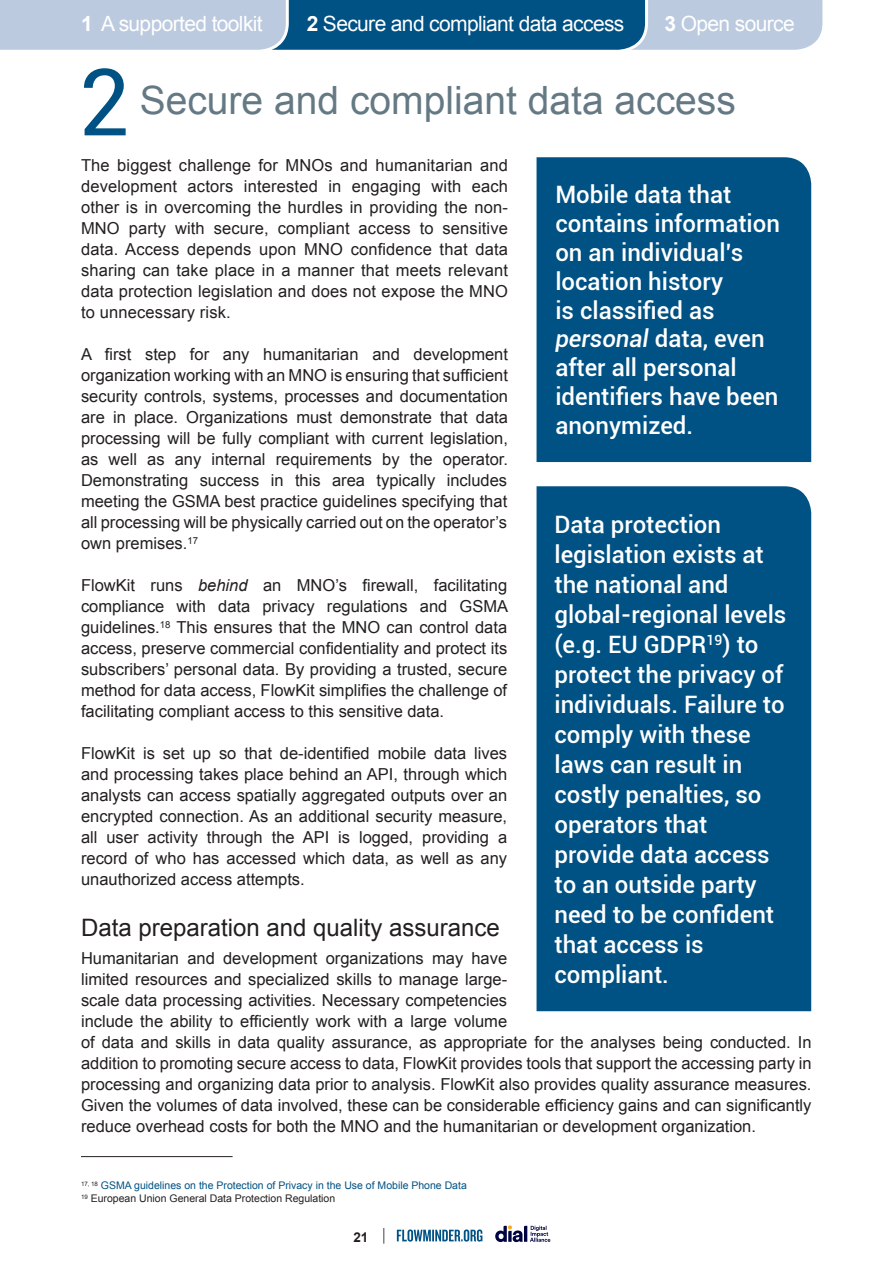
<style>
.page{position:relative;width:893px;height:1263px;background:#fff}
.page>*{position:absolute;margin:0;border:0;box-sizing:border-box;transform-origin:0 0}
.t1{font:93px "Roboto";color:#005284}
.t2{font:39px "Arial";color:#657984}
.t3{font:500 24px/30px "Roboto";color:#fff}
.t4{font:24px "Arial";color:#231f20}
.t5{font:21px "Arial";letter-spacing:-.03em;color:#fff}
.t6{font:16.5px/21px "Arial";color:#231f20;text-align:justify}
.t7{font:700 13.5px "Arial";color:#231f20}
.t8{font:10.5px/12.6px "Arial";color:#005284}
.s1{font-weight:700}
.s2{font-style:italic}
.s3{color:#231f20}
</style>
<div class="page">
<svg style="left:495px;top:1225px;width:55px;height:17px"></svg>
<svg style="left:397px;top:1229px;width:85px;height:12px"></svg>
<svg style="left:383px;top:1228px;width:1px;height:16px"></svg>
<div style="left:536px;top:157px;width:275px;height:305px;background:#005284"></div>
<div style="left:536px;top:486px;width:275px;height:525px;background:#005284"></div>
<svg style="left:0;top:0;width:823px;height:50px;background:#6b97b8"></svg>
<hr style="left:81px;top:1156px;width:152px;height:1px;background:#231f20">
<p class="t5" style="left:81px;top:10px;width:183px"><span class="s1">1</span> A supported toolkit</p>
<p class="t5" style="left:307px;top:10px;width:319px"><span class="s1">2</span> Secure and compliant data access</p>
<p class="t5" style="left:664px;top:10px;width:132px"><span class="s1">3</span> Open source</p>
<h1 class="t1" style="left:78px;top:37px;width:54px">2</h1>
<h2 class="t2" style="left:140px;top:75px;width:598px">Secure and compliant data access</h2>
<p class="t6" style="left:81px;top:155px;width:429px">The biggest challenge for MNOs and humanitarian and development actors interested in engaging with each other is in overcoming the hurdles in providing the non-MNO party with secure, compliant access to sensitive data. Access depends upon MNO confidence that data sharing can take place in a manner that meets relevant data protection legislation and does not expose the MNO to unnecessary risk.</p>
<p class="t6" style="left:81px;top:344px;width:429px">A first step for any humanitarian and development organization working with an MNO is ensuring that sufficient security controls, systems, processes and documentation are in place. Organizations must demonstrate that data processing will be fully compliant with current legislation, as well as any internal requirements by the operator.<br>Demonstrating success in this area typically includes meeting the GSMA best practice guidelines specifying that all processing will be physically carried out on the operator’s own premises.<sup>17</sup></p>
<p class="t6" style="left:81px;top:575px;width:429px">FlowKit runs <span class="s2">behind</span> an MNO’s firewall, facilitating compliance with data privacy regulations and GSMA guidelines.<sup>18</sup> This ensures that the MNO can control data access, preserve commercial confidentiality and protect its subscribers’ personal data. By providing a trusted, secure method for data access, FlowKit simplifies the challenge of facilitating compliant access to this sensitive data.</p>
<p class="t6" style="left:81px;top:743px;width:428px">FlowKit is set up so that de-identified mobile data lives and processing takes place behind an API, through which analysts can access spatially aggregated outputs over an encrypted connection. As an additional security measure, all user activity through the API is logged, providing a record of who has accessed which data, as well as any unauthorized access attempts.</p>
<h3 class="t4" style="left:81px;top:912px;width:420px">Data preparation and quality assurance</h3>
<p class="t6" style="left:81px;top:948px;width:732px;text-align:left">Humanitarian and development organizations may have<br>limited resources and specialized skills to manage large-<br>scale data processing activities. Necessary competencies<br>include the ability to efficiently work with a large volume<br>of data and skills in data quality assurance, as appropriate for the analyses being conducted. In addition to promoting secure access to data, FlowKit provides tools that support the accessing party in processing and organizing data prior to analysis. FlowKit also provides quality assurance measures.<br>Given the volumes of data involved, these can be considerable efficiency gains and can significantly reduce overhead costs for both the MNO and the humanitarian or development organization.</p>
<h3 class="t3" style="left:555px;top:180px;width:226px;line-height:28.8px">Mobile data that contains information on an individual’s location history<br>is classified as <span class="s2">personal</span> data, even after all personal identifiers have been anonymized.</h3>
<p class="t3" style="left:554px;top:508px;width:233px">Data protection legislation exists at the national and global-regional levels (e.g. EU GDPR<sup>19</sup>) to protect the privacy of individuals. Failure to comply with these laws can result in costly penalties, so operators that provide data access to an outside party need to be confident that access is compliant.</p>
<p class="t8" style="left:81px;top:1179px;width:387px"><sup>17,</sup> <sup>18</sup> GSMA guidelines on the Protection of Privacy in the Use of Mobile Phone Data<br><sup>19</sup> <span class="s3">European Union General Data Protection Regulation</span></p>
<p class="t7" style="left:353px;top:1228px;width:17px">21</p>
</div>
